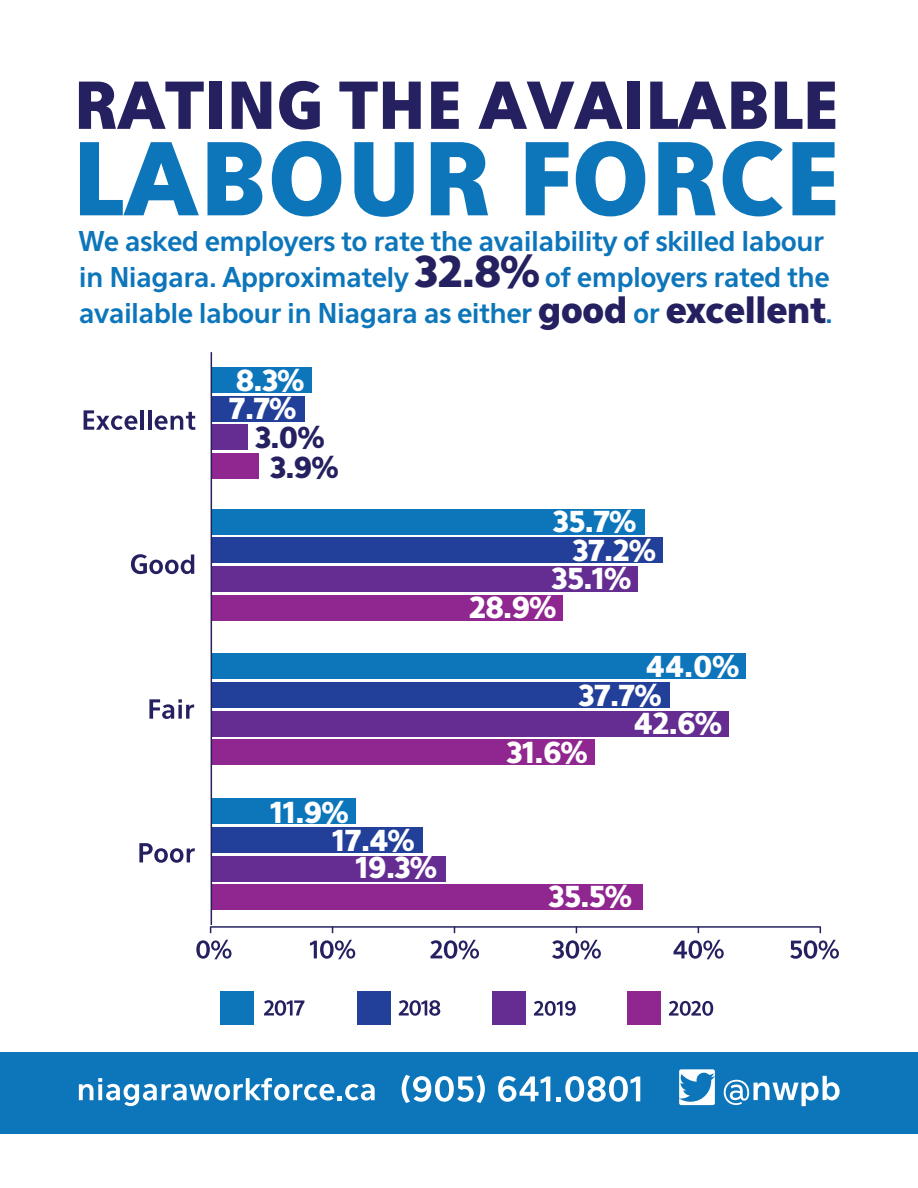
<style>
.page{position:relative;width:918px;height:1188px;background:#fff}
.page>*{position:absolute;margin:0;border:0;box-sizing:border-box;transform-origin:0 0}
.t1{font:900 28.65px/28.3px "Eau Sans";letter-spacing:-.025em;color:#fff}
.t2{font:900 28.65px "Eau Sans";color:#252161}
.t3{font:700 27px/36px "Eau Sans";letter-spacing:-.025em;color:#0d76bb}
.s1{font-weight:900;font-size:42px;color:#252161}
.s2{font-weight:900;font-size:36px;color:#252161}
</style>
<div class="page">
<div style="left:0;top:1052px;width:918px;height:81px;background:#0d76bb"></div>
<svg style="left:724px;top:1076px;width:116px;height:30px"></svg>
<svg style="left:79px;top:1078px;width:296px;height:28px"></svg>
<svg style="left:402px;top:1075px;width:83px;height:28px"></svg>
<svg style="left:498px;top:1076px;width:52px;height:26px"></svg>
<svg style="left:556px;top:1076px;width:84px;height:26px"></svg>
<svg style="left:679px;top:1069px;width:36px;height:36px"></svg>
<hr style="left:211px;top:926px;width:609px;height:2px;background:#252161">
<div style="left:220px;top:991px;width:33px;height:34px;background:#0d76bb"></div>
<div style="left:357px;top:991px;width:34px;height:34px;background:#223f99"></div>
<svg style="left:264px;top:1000px;width:40px;height:16px"></svg>
<svg style="left:399px;top:1000px;width:41px;height:16px"></svg>
<svg style="left:139px;top:843px;width:56px;height:20px"></svg>
<svg style="left:149px;top:699px;width:45px;height:20px"></svg>
<svg style="left:131px;top:554px;width:63px;height:20px"></svg>
<svg style="left:84px;top:410px;width:53px;height:20px"></svg>
<hr style="left:140px;top:410px;width:4px;height:20px;background:#252161">
<hr style="left:148px;top:410px;width:3px;height:20px;background:#252161">
<svg style="left:155px;top:412px;width:40px;height:18px"></svg>
<svg style="left:79px;top:82px;width:125px;height:47px"></svg>
<div style="left:209px;top:82px;width:12px;height:47px;background:#252161"></div>
<svg style="left:232px;top:82px;width:39px;height:47px"></svg>
<svg style="left:279px;top:81px;width:41px;height:49px"></svg>
<svg style="left:339px;top:82px;width:82px;height:47px"></svg>
<svg style="left:431px;top:82px;width:28px;height:47px"></svg>
<svg style="left:478px;top:82px;width:145px;height:47px"></svg>
<div style="left:628px;top:82px;width:12px;height:47px;background:#252161"></div>
<svg style="left:650px;top:82px;width:117px;height:47px"></svg>
<svg style="left:775px;top:82px;width:27px;height:47px"></svg>
<svg style="left:808px;top:82px;width:27px;height:47px"></svg>
<svg style="left:80px;top:142px;width:119px;height:73px"></svg>
<svg style="left:207px;top:142px;width:55px;height:73px"></svg>
<svg style="left:272px;top:141px;width:69px;height:75px"></svg>
<svg style="left:354px;top:142px;width:60px;height:75px"></svg>
<svg style="left:431px;top:142px;width:57px;height:73px"></svg>
<svg style="left:526px;top:142px;width:43px;height:73px"></svg>
<svg style="left:576px;top:141px;width:69px;height:75px"></svg>
<svg style="left:658px;top:142px;width:58px;height:73px"></svg>
<svg style="left:723px;top:141px;width:60px;height:75px"></svg>
<svg style="left:792px;top:142px;width:43px;height:73px"></svg>
<div style="left:492px;top:991px;width:34px;height:34px;background:#652d91"></div>
<svg style="left:196px;top:940px;width:36px;height:19px"></svg>
<svg style="left:310px;top:940px;width:45px;height:19px"></svg>
<svg style="left:431px;top:940px;width:48px;height:19px"></svg>
<svg style="left:552px;top:940px;width:49px;height:19px"></svg>
<svg style="left:674px;top:940px;width:50px;height:19px"></svg>
<svg style="left:790px;top:940px;width:49px;height:19px"></svg>
<svg style="left:534px;top:1001px;width:42px;height:15px"></svg>
<div style="left:627px;top:991px;width:34px;height:34px;background:#90268f"></div>
<svg style="left:669px;top:1001px;width:44px;height:15px"></svg>
<div style="left:211px;top:884px;width:432px;height:26px;background:#90268f"></div>
<div style="left:211px;top:856px;width:235px;height:25px;background:#652d91"></div>
<div style="left:211px;top:827px;width:212px;height:26px;background:#223f99"></div>
<div style="left:211px;top:798px;width:145px;height:26px;background:#0d76bb"></div>
<div style="left:211px;top:740px;width:384px;height:25px;background:#90268f"></div>
<div style="left:211px;top:711px;width:518px;height:26px;background:#652d91"></div>
<div style="left:211px;top:682px;width:458px;height:26px;background:#223f99"></div>
<div style="left:211px;top:654px;width:535px;height:25px;background:#0d76bb"></div>
<div style="left:211px;top:595px;width:351px;height:26px;background:#90268f"></div>
<div style="left:211px;top:566px;width:427px;height:26px;background:#652d91"></div>
<div style="left:211px;top:537px;width:452px;height:26px;background:#223f99"></div>
<div style="left:211px;top:509px;width:434px;height:26px;background:#0d76bb"></div>
<div style="left:211px;top:453px;width:48px;height:26px;background:#90268f"></div>
<div style="left:211px;top:424px;width:37px;height:26px;background:#652d91"></div>
<div style="left:211px;top:396px;width:94px;height:25px;background:#223f99"></div>
<div style="left:211px;top:367px;width:101px;height:26px;background:#0d76bb"></div>
<hr style="left:211px;top:352px;width:1px;height:573px;background:#252161">
<p class="t3" style="left:79px;top:223px;width:756px">We asked employers to rate the availability of skilled labour in Niagara. Approximately <span class="s1">32.8%</span> of employers rated the available labour in Niagara as either <span class="s2">good</span> or <span class="s2">excellent</span>.</p>
<p class="t1" style="left:229px;top:366px;width:77px">8.3%<br>7.7%</p>
<p class="t2" style="left:270px;top:450px;width:70px">3.9%</p>
<p class="t2" style="left:255px;top:420px;width:71px">3.0%</p>
<p class="t1" style="left:270px;top:798px;width:80px">11.9%</p>
<p class="t1" style="left:332px;top:826px;width:84px">17.4%</p>
<p class="t1" style="left:355px;top:854px;width:83px">19.3%</p>
<p class="t1" style="left:572px;top:508px;width:85px;text-indent:-19px">35.7%<br>37.2%</p>
<p class="t1" style="left:551px;top:565px;width:81px">35.1%</p>
<p class="t1" style="left:469px;top:593px;width:89px">28.9%</p>
<p class="t1" style="left:646px;top:652px;width:95px">44.0%</p>
<p class="t1" style="left:634px;top:681px;width:89px;text-indent:-56px">37.7%<br>42.6%</p>
<p class="t1" style="left:506px;top:738px;width:83px">31.6%</p>
<p class="t1" style="left:548px;top:883px;width:85px">35.5%</p>
</div>
